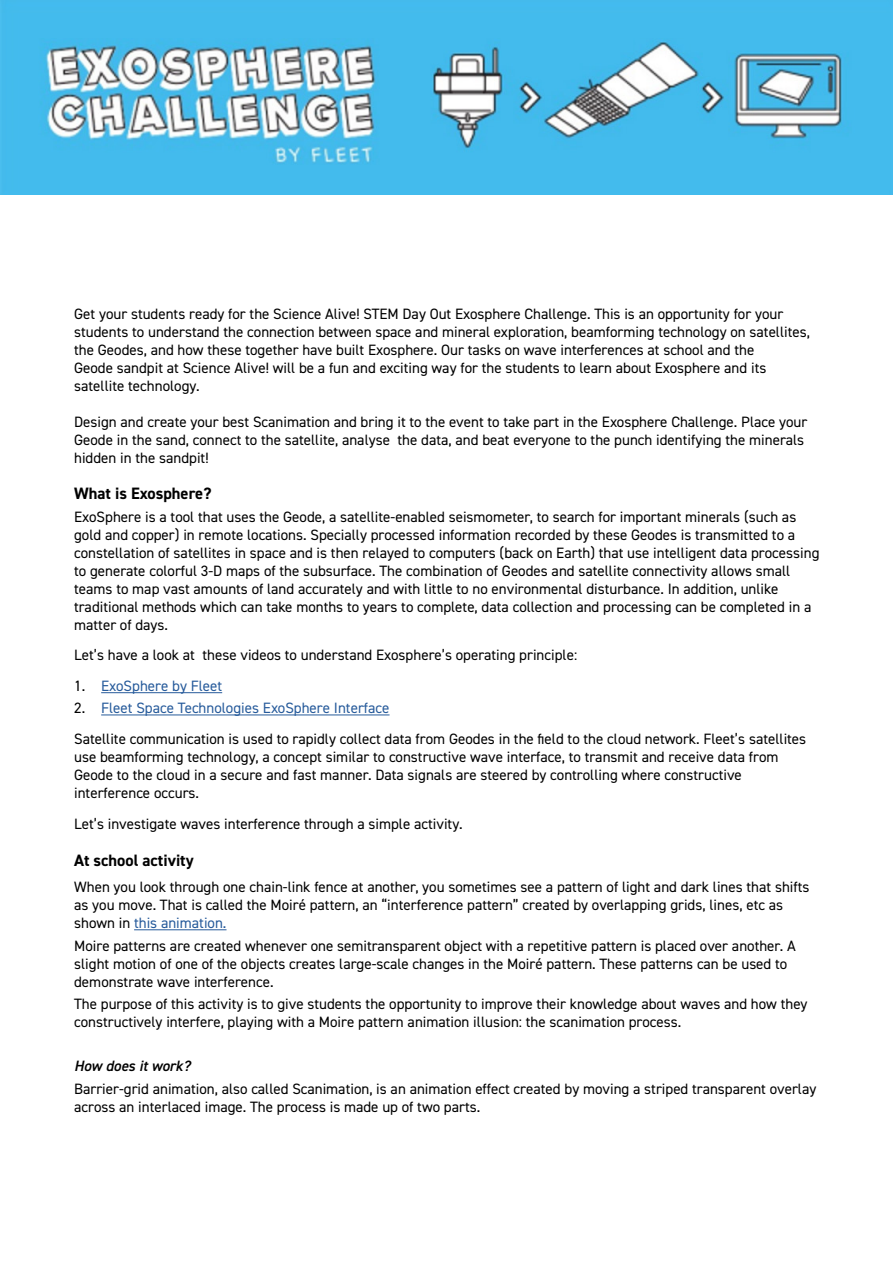
<style>
.page{position:relative;width:893px;height:1263px;background:#fff}
.page>*{position:absolute;margin:0;border:0;box-sizing:border-box;transform-origin:0 0}
.t1{font:700 16.5px "DIN2014";color:#000}
.t2{font:15px/18px "DIN2014";color:#000}
.t3{font:15px "DIN2014";color:#275b9b}
.t4{font:italic 600 15px "DIN2014";color:#000}
.s1{color:#000}
.s2{color:#275b9b}
</style>
<div class="page">
<hr style="left:101px;top:692px;width:121px;height:1px;background:#275b9b">
<hr style="left:101px;top:714px;width:289px;height:1px;background:#275b9b">
<hr style="left:134px;top:929px;width:92px;height:1px;background:#275b9b">
<img style="left:0;top:0;width:893px;height:195px">
<p class="t2" style="left:74px;top:304px;width:737px">Get your students ready for the Science Alive! STEM Day Out Exosphere Challenge. This is an opportunity for your students to understand the connection between space and mineral exploration, beamforming technology on satellites, the Geodes, and how these together have built Exosphere. Our tasks on wave interferences at school and the<br>Geode sandpit at Science Alive! will be a fun and exciting way for the students to learn about Exosphere and its satellite technology.</p>
<p class="t2" style="left:74px;top:412px;width:735px">Design and create your best Scanimation and bring it to the event to take part in the Exosphere Challenge. Place your<br>Geode in the sand, connect to the satellite, analyse the data, and beat everyone to the punch identifying the minerals hidden in the sandpit!</p>
<p class="t1" style="left:74px;top:483px;width:139px">What is Exosphere?</p>
<p class="t2" style="left:74px;top:507px;width:747px">ExoSphere is a tool that uses the Geode, a satellite-enabled seismometer, to search for important minerals (such as gold and copper) in remote locations. Specially processed information recorded by these Geodes is transmitted to a constellation of satellites in space and is then relayed to computers (back on Earth) that use intelligent data processing to generate colorful 3-D maps of the subsurface. The combination of Geodes and satellite connectivity allows small teams to map vast amounts of land accurately and with little to no environmental disturbance. In addition, unlike traditional methods which can take months to years to complete, data collection and processing can be completed in a matter of days.</p>
<p class="t2" style="left:74px;top:646px;width:505px">Let’s have a look at these videos to understand Exosphere’s operating principle:</p>
<p class="t3" style="left:74px;top:677px;width:150px"><span class="s1">1.</span> ExoSphere by Fleet</p>
<p class="t2" style="left:74px;top:693px;width:734px;line-height:30.8px">2. <span class="s2">Fleet Space Technologies ExoSphere Interface<br></span>Satellite communication is used to rapidly collect data from Geodes in the field to the cloud network. Fleet’s satellites</p>
<p class="t2" style="left:74px;top:748px;width:706px">use beamforming technology, a concept similar to constructive wave interface, to transmit and receive data from<br>Geode to the cloud in a secure and fast manner. Data signals are steered by controlling where constructive interference occurs.</p>
<p class="t2" style="left:74px;top:814px;width:390px">Let’s investigate waves interference through a simple activity.</p>
<p class="t1" style="left:74px;top:849px;width:121px">At school activity</p>
<p class="t2" style="left:74px;top:878px;width:737px">When you look through one chain-link fence at another, you sometimes see a pattern of light and dark lines that shifts as you move. That is called the Moiré pattern, an “interference pattern” created by overlapping grids, lines, etc as shown in <span class="s2">this animation.</span></p>
<p class="t2" style="left:74px;top:936px;width:723px">Moire patterns are created whenever one semitransparent object with a repetitive pattern is placed over another. A slight motion of one of the objects creates large-scale changes in the Moiré pattern. These patterns can be used to demonstrate wave interference.</p>
<p class="t2" style="left:74px;top:994px;width:735px">The purpose of this activity is to give students the opportunity to improve their knowledge about waves and how they constructively interfere, playing with a Moire pattern animation illusion: the scanimation process.</p>
<p class="t4" style="left:74px;top:1056px;width:118px">How does it work?</p>
<p class="t2" style="left:74px;top:1079px;width:744px">Barrier-grid animation, also called Scanimation, is an animation effect created by moving a striped transparent overlay across an interlaced image. The process is made up of two parts.</p>
</div>
